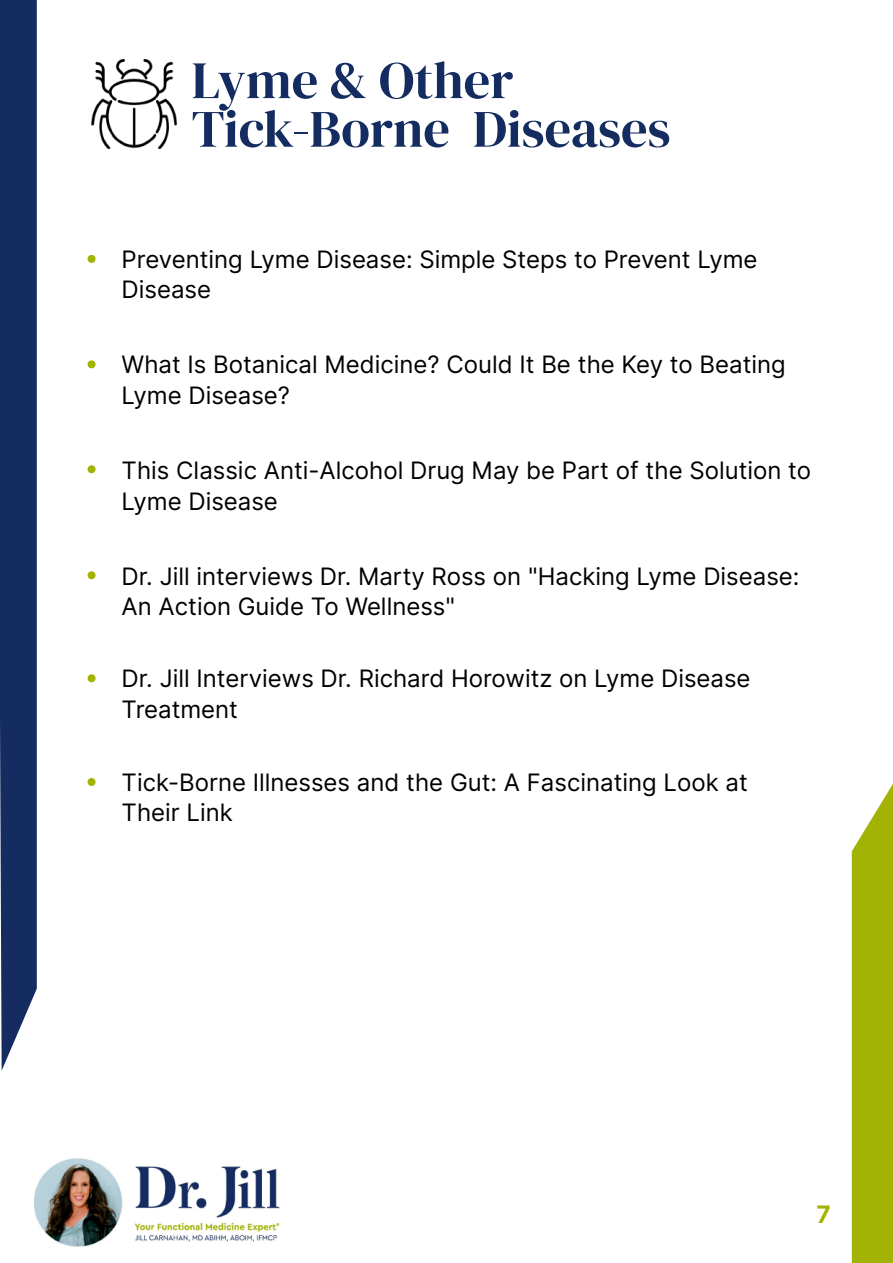
<style>
.page{position:relative;width:893px;height:1263px;background:#fff}
.page>*{position:absolute;margin:0;border:0;box-sizing:border-box;transform-origin:0 0}
.t1{font:52.5px/48.6px "DM Serif Display";color:#152c60}
.t2{font:24px/30.6px "Inter";color:#000}
.t3{font:700 24px "Inter";color:#a3b303}
</style>
<div class="page">
<div style="left:88px;top:255px;width:8px;height:8px;background:#a3b303;border-radius:50%"></div>
<div style="left:88px;top:360px;width:8px;height:8px;background:#a3b303;border-radius:50%"></div>
<div style="left:88px;top:465px;width:8px;height:8px;background:#a3b303;border-radius:50%"></div>
<div style="left:88px;top:571px;width:8px;height:8px;background:#a3b303;border-radius:50%"></div>
<div style="left:88px;top:674px;width:8px;height:8px;background:#a3b303;border-radius:50%"></div>
<div style="left:88px;top:778px;width:8px;height:8px;background:#a3b303;border-radius:50%"></div>
<img style="left:33px;top:1158px;width:247px;height:89px">
<svg style="left:852px;top:784px;width:41px;height:479px;background:#a9b814"></svg>
<svg style="left:0;top:0;width:37px;height:1071px;background:#203667"></svg>
<img style="left:92px;top:60px;width:85px;height:88px">
<h1 class="t1" style="left:192px;top:57px;width:480px">Lyme &amp; Other<br>Tick-Borne Diseases</h1>
<p class="t2" style="left:122px;top:243px;width:637px">Preventing Lyme Disease: Simple Steps to Prevent Lyme<br>Disease</p>
<p class="t2" style="left:122px;top:349px;width:666px">What Is Botanical Medicine? Could It Be the Key to Beating<br>Lyme Disease?</p>
<p class="t2" style="left:122px;top:454px;width:691px">This Classic Anti-Alcohol Drug May be Part of the Solution to<br>Lyme Disease</p>
<p class="t2" style="left:122px;top:560px;width:679px">Dr. Jill interviews Dr. Marty Ross on "Hacking Lyme Disease:<br>An Action Guide To Wellness"</p>
<p class="t2" style="left:122px;top:662px;width:630px">Dr. Jill Interviews Dr. Richard Horowitz on Lyme Disease<br>Treatment</p>
<p class="t2" style="left:122px;top:766px;width:628px">Tick-Borne Illnesses and the Gut: A Fascinating Look at<br>Their Link</p>
<p class="t3" style="left:816px;top:1196px;width:16px">7</p>
</div>
